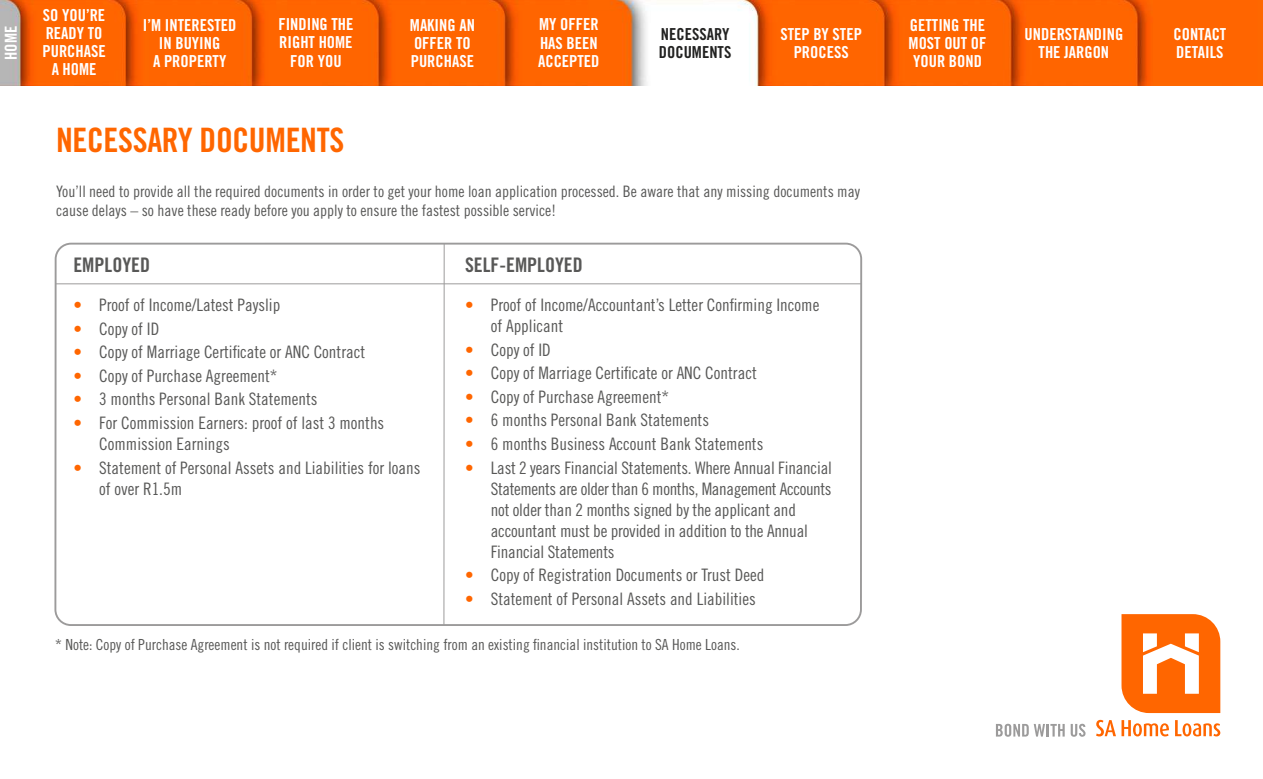
<style>
.page{position:relative;width:1263px;height:779px;background:#fff}
.page>*{position:absolute;margin:0;border:0;box-sizing:border-box;transform-origin:0 0}
.t1{font:33.6px "Trade Gothic LT Std Bd Cn 20";letter-spacing:-.01em;color:#f60}
.t2{font:19.95px "Trade Gothic LT Std Bd Cn 20";color:#585857}
.t3{font:17.1px/21px "Trade Gothic LT Std Cn 18";color:#585857}
.t4{font:16.5px/18px "Trade Gothic LT Std Bd Cn 20";color:#fff;text-align:center}
.t5{font:16.5px/18px "Trade Gothic LT Std Bd Cn 20";color:#222221}
.t6{font:15.75px/18.9px "Trade Gothic LT Std Cn 18";color:#585857}
.t7{font:15.3px "Trade Gothic LT Std Cn 18";color:#585857}
.s1{color:#f60}
</style>
<div class="page">
<img style="left:0;top:0;width:1263px;height:85px">
<div style="left:54px;top:242px;width:808px;height:383px;border:2px solid #9c9b9b;border-radius:16px"></div>
<hr style="left:443px;top:243px;width:2px;height:381px;background:#9c9b9b">
<hr style="left:55px;top:283px;width:806px;height:1px;background:#9c9b9b">
<svg style="left:1096px;top:719px;width:73px;height:17px"></svg>
<svg style="left:1175px;top:720px;width:45px;height:16px"></svg>
<svg style="left:1121px;top:614px;width:99px;height:98px"></svg>
<svg style="left:996px;top:723px;width:69px;height:13px"></svg>
<svg style="left:1071px;top:723px;width:14px;height:13px"></svg>
<p class="t4" style="left:2px;top:60px;width:35px;rotate:-90deg">HOME</p>
<p class="t4" style="left:42px;top:6px;width:65px">SO YOU’RE<br>READY TO<br>PURCHASE<br>A HOME</p>
<p class="t4" style="left:143px;top:15px;width:95px">I’M INTERESTED<br>IN BUYING<br>A PROPERTY</p>
<p class="t4" style="left:278px;top:15px;width:77px">FINDING THE<br>RIGHT HOME<br>FOR YOU</p>
<p class="t4" style="left:410px;top:15px;width:67px;text-align:left">MAKING AN<br>OFFER TO<br>PURCHASE</p>
<p class="t4" style="left:538px;top:15px;width:63px;text-align:justify">MY OFFER HAS BEEN ACCEPTED</p>
<p class="t5" style="left:659px;top:25px;width:74px">NECESSARY<br>DOCUMENTS</p>
<p class="t4" style="left:780px;top:25px;width:83px">STEP BY STEP<br>PROCESS</p>
<p class="t4" style="left:1173px;top:25px;width:54px;text-align:left">CONTACT<br>DETAILS</p>
<p class="t4" style="left:908px;top:15px;width:79px;text-align:justify">GETTING THE MOST OUT OF YOUR BOND</p>
<p class="t4" style="left:1024px;top:24px;width:100px">UNDERSTANDING<br>THE JARGON</p>
<h1 class="t1" style="left:56px;top:119px;width:290px">NECESSARY DOCUMENTS</h1>
<p class="t6" style="left:56px;top:182px;width:805px">You’ll need to provide all the required documents in order to get your home loan application processed. Be aware that any missing documents may cause delays – so have these ready before you apply to ensure the fastest possible service!</p>
<p class="t2" style="left:73px;top:252px;width:78px">EMPLOYED</p>
<p class="t3" style="left:73px;top:294px;width:208px"><span class="s1">•</span> Proof of Income/Latest Payslip</p>
<p class="t3" style="left:73px;top:318px;width:87px"><span class="s1">•</span> Copy of ID</p>
<p class="t3" style="left:73px;top:341px;width:293px"><span class="s1">•</span> Copy of Marriage Certificate or ANC Contract</p>
<p class="t3" style="left:73px;top:365px;width:206px"><span class="s1">•</span> Copy of Purchase Agreement*</p>
<p class="t3" style="left:73px;top:388px;width:246px"><span class="s1">•</span> 3 months Personal Bank Statements</p>
<p class="t3" style="left:99px;top:412px;width:287px;text-indent:-26px"><span class="s1">•</span> For Commission Earners: proof of last 3 months<br>Commission Earnings</p>
<p class="t3" style="left:99px;top:456px;width:323px;text-indent:-26px"><span class="s1">•</span> Statement of Personal Assets and Liabilities for loans of over R1.5m</p>
<p class="t2" style="left:465px;top:252px;width:119px">SELF-EMPLOYED</p>
<p class="t3" style="left:491px;top:294px;width:330px;text-indent:-26px"><span class="s1">•</span> Proof of Income/Accountant’s Letter Confirming Income of Applicant</p>
<p class="t3" style="left:465px;top:339px;width:87px"><span class="s1">•</span> Copy of ID</p>
<p class="t3" style="left:465px;top:362px;width:293px"><span class="s1">•</span> Copy of Marriage Certificate or ANC Contract</p>
<p class="t3" style="left:465px;top:386px;width:206px"><span class="s1">•</span> Copy of Purchase Agreement*</p>
<p class="t3" style="left:465px;top:409px;width:246px"><span class="s1">•</span> 6 months Personal Bank Statements</p>
<p class="t3" style="left:465px;top:433px;width:300px"><span class="s1">•</span> 6 months Business Account Bank Statements</p>
<p class="t3" style="left:491px;top:456px;width:343px;text-indent:-26px"><span class="s1">•</span> Last 2 years Financial Statements. Where Annual Financial Statements are older than 6 months, Management Accounts not older than 2 months signed by the applicant and accountant must be provided in addition to the Annual Financial Statements</p>
<p class="t3" style="left:465px;top:564px;width:301px"><span class="s1">•</span> Copy of Registration Documents or Trust Deed</p>
<p class="t3" style="left:465px;top:587px;width:292px"><span class="s1">•</span> Statement of Personal Assets and Liabilities</p>
<p class="t7" style="left:55px;top:635px;width:686px">* Note: Copy of Purchase Agreement is not required if client is switching from an existing financial institution to SA Home Loans.</p>
</div>
